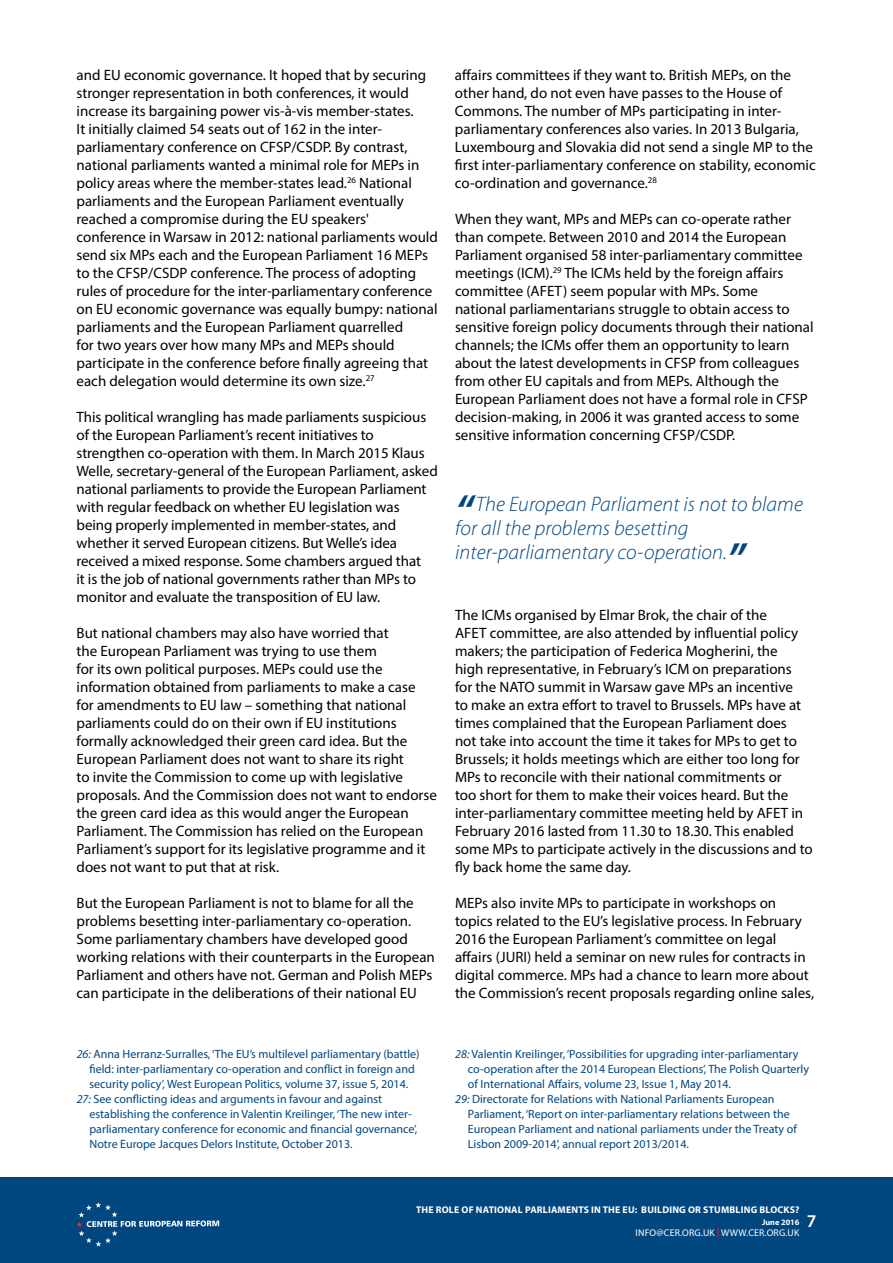
<style>
.page{position:relative;width:893px;height:1263px;background:#fff}
.page>*{position:absolute;margin:0;border:0;box-sizing:border-box;transform-origin:0 0}
.t1{font:italic 300 21px/24px "Myriad Pro";letter-spacing:.005em;color:#00467f}
.t2{font:600 18px "Myriad Pro";color:#fff}
.t3{font:15px/18px "Myriad Pro";color:#000}
.t4{font:12px "Myriad Pro";color:#00467f}
.t5{font:700 9.75px "Myriad Pro";letter-spacing:.02em;color:#fff}
.t6{font:9.75px "Myriad Pro";letter-spacing:.02em;color:#fff}
.t7{font:700 8.25px "Myriad Pro";color:#fff}
.s1{font-weight:600;font-size:45px}
.s2{font-style:italic}
.s3{color:#ee3124}
</style>
<div class="page">
<div style="left:0;top:1178px;width:893px;height:85px;background:#00467f"></div>
<svg style="left:77px;top:1202px;width:142px;height:45px"></svg>
<p class="t3" style="left:77px;top:66px;width:363px">and EU economic governance. It hoped that by securing stronger representation in both conferences, it would increase its bargaining power vis-à-vis member-states.<br>It initially claimed 54 seats out of 162 in the inter&shy;parliamentary conference on CFSP/CSDP. By contrast, national parliaments wanted a minimal role for MEPs in policy areas where the member-states lead.<sup>26</sup> National parliaments and the European Parliament eventually reached a compromise during the EU speakers' conference in Warsaw in 2012: national parliaments would send six MPs each and the European Parliament 16 MEPs to the CFSP/CSDP conference. The process of adopting rules of procedure for the inter-parliamentary conference on EU economic governance was equally bumpy: national parliaments and the European Parliament quarrelled<br>for two years over how many MPs and MEPs should participate in the conference before finally agreeing that each delegation would determine its own size.<sup>27</sup></p>
<p class="t3" style="left:77px;top:408px;width:363px">This political wrangling has made parliaments suspicious of the European Parliament’s recent initiatives to strengthen co-operation with them. I n March 2015 Klaus Welle, secretary-general of the European Parliament, asked national parliaments to provide the European Parliament with regular feedback on whether EU legislation was being properly implemented in member-states, and whether it served European citizens. But Welle’s idea received a mixed response. Some chambers argued that<br>it is the job of national governments rather than MPs to monitor and evaluate the transposition of EU law.</p>
<p class="t3" style="left:77px;top:624px;width:362px">But national chambers may also have worried that<br>the European Parliament was trying to use them<br>for its own political purposes. MEPs could use the information obtained from parliaments to make a case<br>for amendments to EU law – something that national parliaments could do on their own if EU institutions formally acknowledged their green card idea. But the European Parliament does not want to share its right<br>to invite the Commission to come up with legislative proposals. And the Commission does not want to endorse the green card idea as this would anger the European Parliament. The Commission has relied on the European Parliament’s support for its legislative programme and it does not want to put that at risk.</p>
<p class="t3" style="left:77px;top:894px;width:360px">But the European Parliament is not to blame for all the problems besetting inter-parliamentary co-operation.<br>Some parliamentary chambers have developed good working relations with their counterparts in the European Parliament and others have not. German and Polish MEPs can participate in the deliberations of their national EU</p>
<p class="t3" style="left:455px;top:66px;width:362px">affairs committees if they want to. British MEPs, on the other hand, do not even have passes to the House of Commons. The number of MPs participating in inter&shy;parliamentary conferences also varies. I n 2013 Bulgaria, Luxembourg and Slovakia did not send a single MP to the first inter-parliamentary conference on stability, economic co-ordination and governance.<sup>28</sup></p>
<p class="t3" style="left:455px;top:210px;width:360px">When they want, MPs and MEPs can co-operate rather than compete. Between 2010 and 2014 the European Parliament organised 58 inter-parliamentary committee meetings (ICM).<sup>29</sup> The ICMs held by the foreign affairs committee (AFET) seem popular with MPs. Some<br>national parliamentarians struggle to obtain access to sensitive foreign policy documents through their national channels; the ICMs offer them an opportunity to learn about the latest developments in CFSP from colleagues from other EU capitals and from MEPs. Although the European Parliament does not have a formal role in CFSP decision-making, in 2006 it was granted access to some sensitive information concerning CFSP/CSDP.</p>
<h1 class="t1" style="left:455px;top:492px;width:349px"><span class="s1">“</span> The European Parliament is not to blame for all the problems besetting inter-parliamentary co-operation.<span class="s1">”</span></h1>
<p class="t3" style="left:455px;top:606px;width:359px">The ICMs organised by Elmar Brok, the chair of the<br>AFET committee, are also attended by influential policy makers; the participation of Federica Mogherini, the<br>high representative, in February’s ICM on preparations for the NATO summit in Warsaw gave MPs an incentive<br>to make an extra effort to travel to Brussels. MPs have at times complained that the European Parliament does<br>not take into account the time it takes for MPs to get to Brussels; it holds meetings which are either too long for MPs to reconcile with their national commitments or<br>too short for them to make their voices heard. But the inter-parliamentary committee meeting held by AFET in February 2016 lasted from 11.30 to 18.30. This enabled some MPs to participate actively in the discussions and to fly back home the same day.</p>
<p class="t3" style="left:455px;top:894px;width:361px">MEPs also invite MPs to participate in workshops on topics related to the EU’s legislative process. I n February 2016 the European Parliament’s committee on legal affairs (JURI) held a seminar on new rules for contracts in digital commerce. MPs had a chance to learn more about the Commission’s recent proposals regarding online sales,</p>
<p class="t4" style="left:77px;top:1047px;width:344px"><span class="s2">26:</span> Anna Herranz-Surralles, ‘The EU’s multilevel parliamentary (battle)</p>
<p class="t4" style="left:89px;top:1062px;width:327px">field: inter-parliamentary co-operation and conflict in foreign and</p>
<p class="t4" style="left:89px;top:1077px;width:320px">security policy’, West European Politics, volume 37, issue 5, 2014.</p>
<p class="t4" style="left:77px;top:1092px;width:307px"><span class="s2">27:</span> See conflicting ideas and arguments in favour and against</p>
<p class="t4" style="left:89px;top:1107px;width:324px">establishing the conference in Valentin Kreilinger, ‘The new inter-</p>
<p class="t4" style="left:89px;top:1122px;width:329px">parliamentary conference for economic and financial governance’,</p>
<p class="t4" style="left:89px;top:1137px;width:265px">Notre Europe Jacques Delors I nstitute, October 2013.</p>
<p class="t4" style="left:455px;top:1047px;width:345px"><span class="s2">28:</span> Valentin Kreilinger, ‘Possibilities for upgrading inter-parliamentary</p>
<p class="t4" style="left:468px;top:1062px;width:343px">co-operation after the 2014 European Elections’, The Polish Quarterly</p>
<p class="t4" style="left:468px;top:1077px;width:265px">of I nternational Affairs, volume 23, Issue 1, May 2014.</p>
<p class="t4" style="left:455px;top:1092px;width:321px"><span class="s2">29:</span> Directorate for Relations with National Parliaments European</p>
<p class="t4" style="left:468px;top:1107px;width:323px">Parliament, ‘Report on inter-parliamentary relations between the</p>
<p class="t4" style="left:468px;top:1122px;width:331px">European Parliament and national parliaments under the Treaty of</p>
<p class="t4" style="left:468px;top:1137px;width:223px">Lisbon 2009-2014’, annual report 2013/2014.</p>
<p class="t5" style="left:416px;top:1203px;width:385px">THE ROLE OF NATIONAL PARLIAMENTS IN THE EU: BUILDING OR STUMBLING BLOCKS?</p>
<p class="t7" style="left:762px;top:1217px;width:39px">JUNE 2016</p>
<p class="t6" style="left:636px;top:1226px;width:139px">info@cer.org.uk <span class="s3">|</span> WWW.CER.ORG</p>
<p class="t6" style="left:785px;top:1226px;width:9px">.UK</p>
<p class="t2" style="left:807px;top:1210px;width:11px">7</p>
</div>
